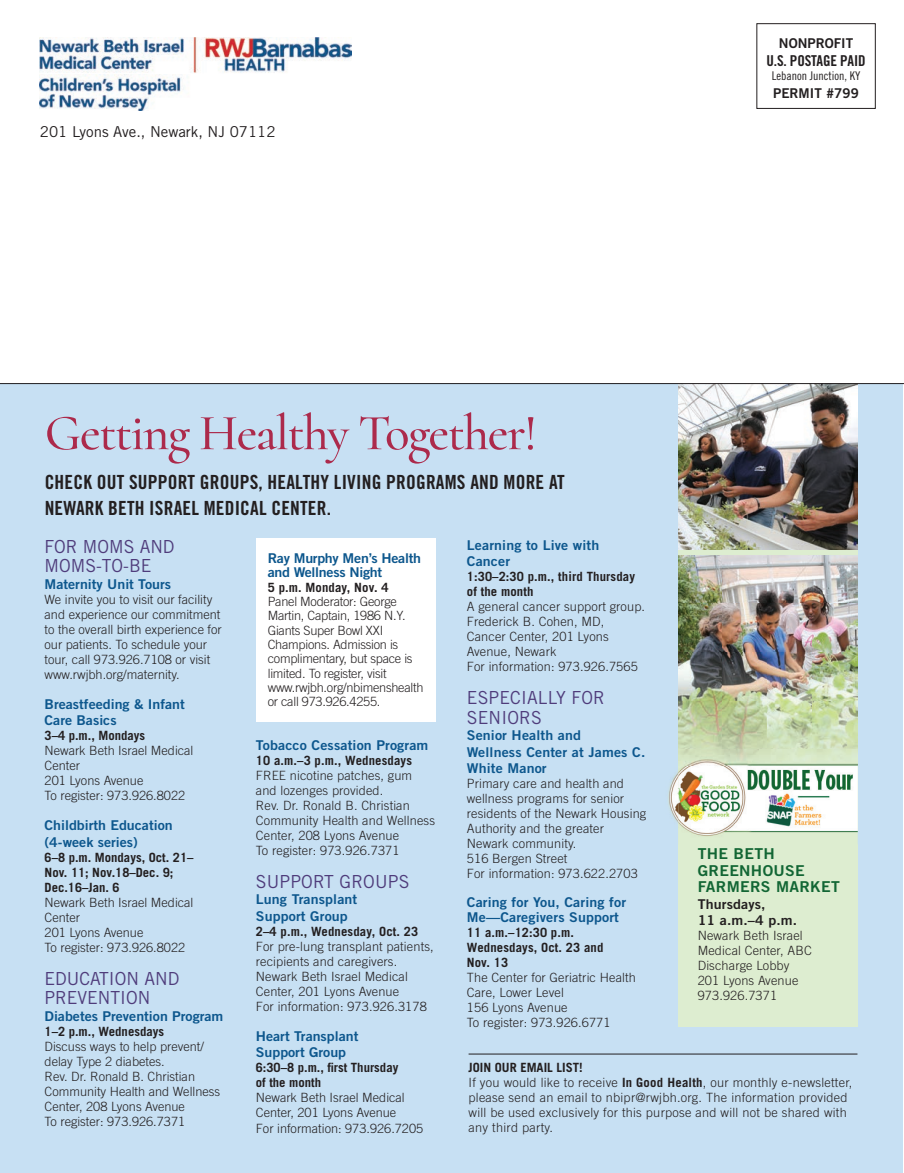
<style>
.page{position:relative;width:904px;height:1173px;background:#fff}
.page>*{position:absolute;margin:0;border:0;box-sizing:border-box;transform-origin:0 0}
.t1{font:500 51px "Cormorant";letter-spacing:-.03em;color:#ac2a4b}
.t2{font:19.5px/25.5px "Trade Gothic Bold Cond Twenty";letter-spacing:.01em;color:#231f20}
.t3{font:18px/19.5px "Trade Gothic";color:#4f3c7b}
.t4{font:15px/16.5px "Trade Gothic Bold Two";letter-spacing:.02em;color:#126634;scale:1.05 1}
.t5{font:15px "Trade Gothic";color:#231f20}
.t6{font:15px "Trade Gothic Bold Cond Twenty";letter-spacing:-.01em;color:#231f20}
.t7{font:13.5px/16.5px "Trade Gothic Bold Two";color:#0d578d;scale:1.05 1}
.t8{font:13.5px/14.2px "Trade Gothic Bold Two";letter-spacing:-.02em;color:#0d578d;scale:1.05 1}
.t9{font:13.5px/16.5px "Trade Gothic Bold Two";color:#231f20;scale:1.05 1}
.t10{font:13.5px "Trade Gothic Bold Two";color:#231f20}
.t11{font:300 12.75px/15px "Trade Gothic";letter-spacing:.01em;color:#231f20}
.t12{font:700 12.75px/15px "Trade Gothic";letter-spacing:.01em;color:#231f20}
.t13{font:300 12.75px/14.2px "Trade Gothic";letter-spacing:-.02em;color:#231f20}
.t14{font:12px "Trade Gothic Cond Eighteen";color:#231f20}
.s1{font-weight:700}
</style>
<div class="page">
<div style="left:0;top:383px;width:902px;height:789px;background:#c7e0f3"></div>
<img style="left:40px;top:38px;width:311px;height:73px">
<div style="left:756px;top:23px;width:119px;height:86px;border:1px solid #231f20"></div>
<hr style="left:468px;top:1053px;width:389px;height:1px;background:#231f20">
<div style="left:678px;top:383px;width:179px;height:643px;background:#ddedd0"></div>
<img style="left:678px;top:384px;width:179px;height:165px">
<img style="left:678px;top:555px;width:179px;height:194px">
<img style="left:668px;top:765px;width:189px;height:71px">
<img style="left:678px;top:749px;width:179px;height:16px">
<hr style="left:0;top:383px;width:903px;height:1px;background:#231f20">
<div style="left:256px;top:538px;width:179px;height:183px;background:#fff"></div>
<p class="t5" style="left:40px;top:122px;width:237px">201 Lyons Ave., Newark, NJ 07112</p>
<h1 class="t1" style="left:45px;top:402px;width:494px">Getting Healthy Together!</h1>
<h2 class="t2" style="left:45px;top:469px;width:521px">CHECK OUT SUPPORT GROUPS, HEALTHY LIVING PROGRAMS AND MORE AT<br>NEWARK BETH ISRAEL MEDICAL CENTER.</h2>
<p class="t10" style="left:778px;top:34px;width:76px">NONPROFIT</p>
<p class="t6" style="left:766px;top:51px;width:100px">U.S. POSTAGE PAID</p>
<p class="t14" style="left:771px;top:68px;width:90px">Lebanon Junction, KY</p>
<p class="t10" style="left:773px;top:85px;width:87px">PERMIT #799</p>
<h3 class="t3" style="left:45px;top:536px;width:131px">FOR MOMS AND<br>MOMS-TO-BE</h3>
<p class="t7" style="left:45px;top:575px;width:122px">Maternity Unit Tours</p>
<p class="t11" style="left:45px;top:591px;width:179px">We invite you to visit our facility and experience our commitment to the overall birth experience for our patients. To schedule your tour, call 973.926.7108 or visit www.rwjbh.org/maternity.</p>
<p class="t7" style="left:45px;top:695px;width:135px">Breastfeeding &amp; Infant<br>Care Basics</p>
<p class="t12" style="left:45px;top:728px;width:102px">3–4 p.m., Mondays</p>
<p class="t11" style="left:45px;top:743px;width:150px">Newark Beth Israel Medical<br>Center<br>201 Lyons Avenue<br>To register: 973.926.8022</p>
<p class="t7" style="left:45px;top:816px;width:123px">Childbirth Education (4-week series)</p>
<p class="t12" style="left:45px;top:849px;width:150px">6–8 p.m. Mondays, Oct. 21–<br>Nov. 11; Nov.18–Dec. 9;<br>Dec.16–Jan. 6</p>
<p class="t11" style="left:45px;top:894px;width:150px">Newark Beth Israel Medical<br>Center<br>201 Lyons Avenue<br>To register: 973.926.8022</p>
<h3 class="t3" style="left:45px;top:968px;width:136px">EDUCATION AND<br>PREVENTION</h3>
<p class="t7" style="left:45px;top:1007px;width:172px">Diabetes Prevention Program</p>
<p class="t12" style="left:45px;top:1023px;width:121px">1–2 p.m., Wednesdays</p>
<p class="t11" style="left:45px;top:1038px;width:177px">Discuss ways to help prevent/ delay Type 2 diabetes.<br>Rev. Dr. Ronald B. Christian<br>Community Health and Wellness<br>Center, 208 Lyons Avenue<br>To register: 973.926.7371</p>
<p class="t8" style="left:268px;top:550px;width:147px">Ray Murphy Men’s Health and Wellness Night</p>
<p class="t12" style="left:268px;top:579px;width:122px">5 p.m. Monday, Nov. 4</p>
<p class="t13" style="left:268px;top:594px;width:157px">Panel Moderator: George<br>Martin, Captain, 1986 N.Y.<br>Giants Super Bowl XXI<br>Champions. Admission is complimentary, but space is limited. To register, visit www.rwjbh.org/nbimenshealth or call 973.926.4255.</p>
<p class="t7" style="left:256px;top:736px;width:166px">Tobacco Cessation Program</p>
<p class="t12" style="left:256px;top:752px;width:157px">10 a.m.–3 p.m., Wednesdays</p>
<p class="t11" style="left:256px;top:767px;width:181px">FREE nicotine patches, gum and lozenges provided.<br>Rev. Dr. Ronald B. Christian<br>Community Health and Wellness<br>Center, 208 Lyons Avenue<br>To register: 973.926.7371</p>
<h3 class="t3" style="left:256px;top:871px;width:155px">SUPPORT GROUPS</h3>
<p class="t7" style="left:256px;top:891px;width:98px">Lung Transplant<br>Support Group</p>
<p class="t12" style="left:256px;top:923px;width:164px">2–4 p.m., Wednesday, Oct. 23</p>
<p class="t11" style="left:256px;top:938px;width:179px">For pre-lung transplant patients, recipients and caregivers.<br>Newark Beth Israel Medical<br>Center, 201 Lyons Avenue<br>For information: 973.926.3178</p>
<p class="t7" style="left:256px;top:1027px;width:99px">Heart Transplant<br>Support Group</p>
<p class="t12" style="left:256px;top:1060px;width:144px">6:30–8 p.m., first Thursday of the month</p>
<p class="t11" style="left:256px;top:1090px;width:169px">Newark Beth Israel Medical<br>Center, 201 Lyons Avenue<br>For information: 973.926.7205</p>
<p class="t7" style="left:467px;top:536px;width:128px">Learning to Live with<br>Cancer</p>
<p class="t12" style="left:467px;top:568px;width:170px">1:30–2:30 p.m., third Thursday of the month</p>
<p class="t11" style="left:467px;top:599px;width:180px">A general cancer support group.<br>Frederick B. Cohen, MD,<br>Cancer Center, 201 Lyons<br>Avenue, Newark<br>For information: 973.926.7565</p>
<h3 class="t3" style="left:467px;top:687px;width:139px">ESPECIALLY FOR<br>SENIORS</h3>
<p class="t7" style="left:467px;top:726px;width:171px">Senior Health and<br>Wellness Center at James C.<br>White Manor</p>
<p class="t11" style="left:467px;top:776px;width:181px">Primary care and health and wellness programs for senior residents of the Newark Housing<br>Authority and the greater<br>Newark community.<br>516 Bergen Street<br>For information: 973.622.2703</p>
<p class="t7" style="left:467px;top:894px;width:153px;line-height:15px">Caring for You, Caring for<br>Me—Caregivers Support</p>
<p class="t12" style="left:467px;top:924px;width:138px">11 a.m.–12:30 p.m.<br>Wednesdays, Oct. 23 and<br>Nov. 13</p>
<p class="t11" style="left:467px;top:969px;width:170px">The Center for Geriatric Health<br>Care, Lower Level<br>156 Lyons Avenue<br>To register: 973.926.6771</p>
<p class="t11" style="left:468px;top:1059px;width:385px"><span class="s1">JOIN OUR EMAIL LIST!<br></span>If you would like to receive <span class="s1">In Good Health</span>, our monthly e-newsletter, please send an email to nbipr@rwjbh.org. The information provided will be used exclusively for this purpose and will not be shared with any third party.</p>
<p class="t4" style="left:697px;top:845px;width:137px">THE BETH<br>GREENHOUSE<br>FARMERS MARKET</p>
<p class="t9" style="left:697px;top:895px;width:96px">Thursdays,<br>11 a.m.–4 p.m.</p>
<p class="t11" style="left:697px;top:928px;width:115px">Newark Beth Israel<br>Medical Center, ABC<br>Discharge Lobby<br>201 Lyons Avenue<br>973.926.7371</p>
</div>
